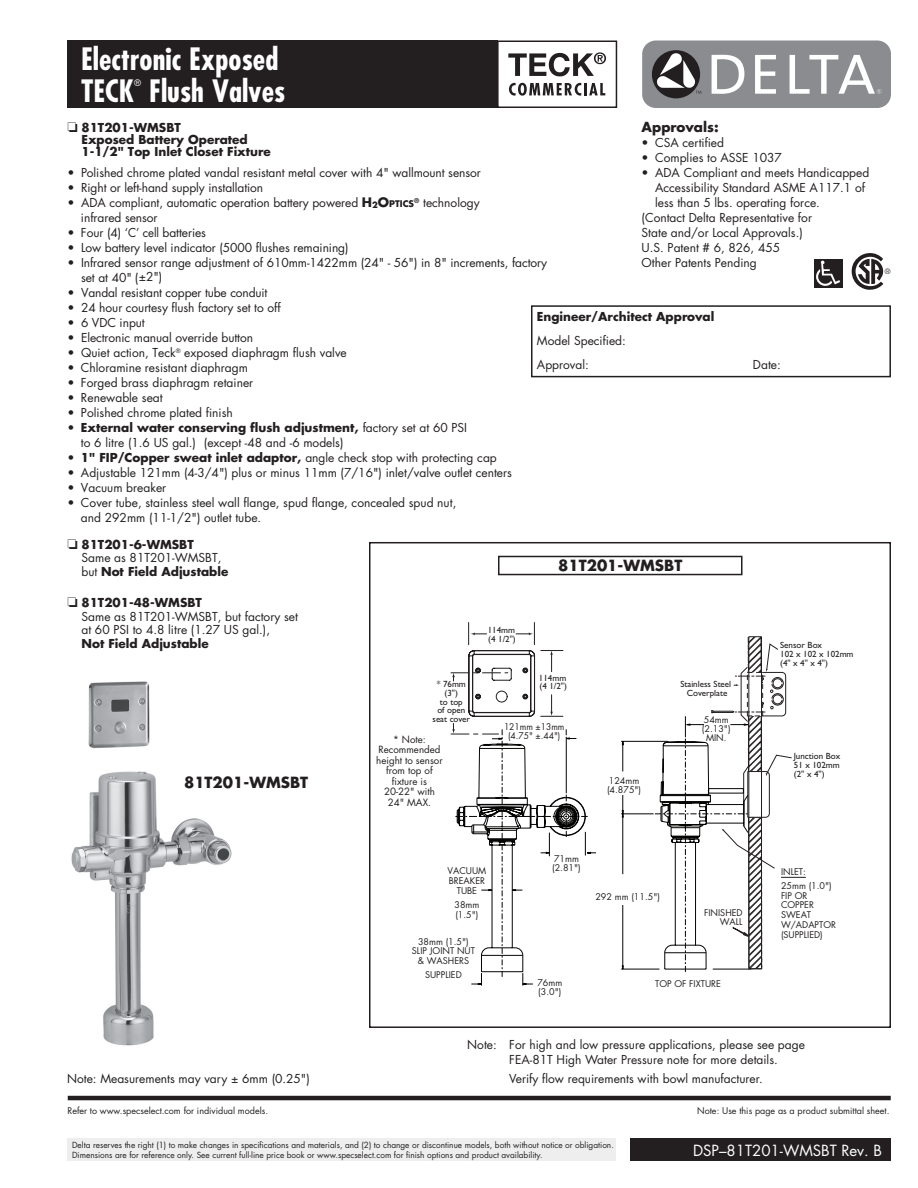
<style>
.page{position:relative;width:918px;height:1188px;background:#fff}
.page>*{position:absolute;margin:0;border:0;box-sizing:border-box;transform-origin:0 0}
.t1{font:700 condensed 30px/31.5px "Futura";color:#fff}
.t2{font:700 15px "Futura";color:#231f20}
.t3{font:15px "Futura";color:#fff}
.t4{font:700 13.5px "Futura";color:#231f20}
.t5{font:12px/15px "Futura";color:#231f20}
.t6{font:700 12px/12px "Futura";color:#231f20}
.t7{font:10.5px "Futura";color:#fff}
.t8{font:9.75px "Futura";color:#231f20}
.t9{font:9px/9.8px "Futura";color:#231f20}
.t10{font:9px/9px "Gill Sans";color:#231f20}
.t11{font:9px/9px "Futura";color:#231f20;text-align:center;scale:.95 1}
.t12{font:condensed 8.7px "Futura";color:#fff}
.t13{font:8.25px/9.8px "Futura";color:#231f20}
.t14{font:condensed 7.2px "Helvetica";color:#231f20}
.s1{font-weight:700;font-size:12.75px}
.s2{font-weight:700;font-size:8.85px}
.s3{font-weight:700}
.s4{font-weight:400}
.s5{font-size:15px}
</style>
<div class="page">
<hr style="left:68px;top:1096px;width:823px;height:4px;background:#231f20">
<div style="left:68px;top:1138px;width:548px;height:23px;background:#eeeeef"></div>
<div style="left:642px;top:41px;width:249px;height:67px;background:#8a8c8f;border-radius:14px"></div>
<div style="left:652px;top:50px;width:48px;height:48px;background:#231f20;border-radius:50%"></div>
<svg style="left:712px;top:55px;width:32px;height:39px"></svg>
<svg style="left:755px;top:55px;width:21px;height:39px"></svg>
<svg style="left:790px;top:55px;width:91px;height:39px"></svg>
<svg style="left:656px;top:53px;width:45px;height:41px"></svg>
<div style="left:497px;top:40px;width:120px;height:68px;border:2px solid #231f20"></div>
<svg style="left:508px;top:52px;width:98px;height:24px"></svg>
<svg style="left:509px;top:83px;width:96px;height:13px"></svg>
<div style="left:531px;top:305px;width:360px;height:72px;border:2px solid #231f20"></div>
<div style="left:814px;top:259px;width:29px;height:28px;background:#231f20"></div>
<svg style="left:816px;top:261px;width:24px;height:25px"></svg>
<svg style="left:852px;top:253px;width:32px;height:37px"></svg>
<div style="left:68px;top:40px;width:430px;height:68px;background:#231f20"></div>
<div style="left:498px;top:556px;width:244px;height:19px;border:2px solid #231f20"></div>
<img style="left:71px;top:681px;width:161px;height:365px">
<div style="left:183px;top:775px;width:141px;height:27px;background:#fff"></div>
<svg style="left:541px;top:650px;width:22px;height:22px"></svg>
<svg style="left:541px;top:695px;width:22px;height:22px"></svg>
<svg style="left:451px;top:622px;width:84px;height:95px"></svg>
<svg style="left:451px;top:723px;width:145px;height:263px"></svg>
<div style="left:369px;top:542px;width:522px;height:486px;border:2px solid #231f20"></div>
<div style="left:590px;top:886px;width:75px;height:18px;background:#fff"></div>
<svg style="left:621px;top:636px;width:185px;height:336px"></svg>
<div style="left:630px;top:1138px;width:261px;height:23px;background:#231f20"></div>
<h1 class="t1" style="left:81px;top:44px;width:199px">Electronic Exposed<br>Teck</h1>
<p class="t12" style="left:134px;top:78px;width:8px">®</p>
<h1 class="t1" style="left:149px;top:75px;width:138px">Flush Valves</h1>
<p class="t4" style="left:642px;top:118px;width:79px">Approvals:</p>
<p class="t5" style="left:642px;top:135px;width:84px">• CSA certified</p>
<p class="t5" style="left:642px;top:150px;width:142px">• Complies to ASSE 1037</p>
<p class="t5" style="left:642px;top:165px;width:229px">• ADA Compliant and meets Handicapped</p>
<p class="t5" style="left:655px;top:180px;width:211px">Accessibility Standard ASME A117.1 of</p>
<p class="t5" style="left:655px;top:195px;width:166px">less than 5 lbs. operating force.</p>
<p class="t5" style="left:642px;top:210px;width:172px">(Contact Delta Representative for</p>
<p class="t5" style="left:642px;top:225px;width:163px">State and/or Local Approvals.)</p>
<p class="t5" style="left:642px;top:240px;width:140px">U.S. Patent # 6, 826, 455</p>
<p class="t5" style="left:642px;top:255px;width:117px">Other Patents Pending</p>
<p class="t6" style="left:81px;top:121px;width:191px;text-indent:-14px">□ 81T201-WMSBT<br>Exposed Battery Operated<br>1-1/2" Top Inlet Closet Fixture</p>
<p class="t5" style="left:68px;top:165px;width:415px">• Polished chrome plated vandal resistant metal cover with 4" wallmount sensor</p>
<p class="t5" style="left:68px;top:180px;width:197px">• Right or left-hand supply installation</p>
<p class="t5" style="left:81px;top:195px;width:400px;text-indent:-13px">• ADA compliant, automatic operation battery powered <span class="s1">H</span><sub>2</sub><span class="s1">O</span><span class="s2">ptics</span><sup>®</sup> technology infrared sensor</p>
<p class="t5" style="left:67px;top:225px;width:140px">• Four (4) ‘C’ cell batteries</p>
<p class="t5" style="left:68px;top:240px;width:283px">• Low battery level indicator (5000 flushes remaining)</p>
<p class="t5" style="left:81px;top:255px;width:468px;text-indent:-13px">• Infrared sensor range adjustment of 610mm-1422mm (24" - 56") in 8" increments, factory set at 40" (±2")</p>
<p class="t5" style="left:68px;top:285px;width:202px">• vandal resistant copper tube conduit</p>
<p class="t5" style="left:68px;top:300px;width:215px">• 24 hour courtesy flush factory set to off</p>
<p class="t5" style="left:68px;top:315px;width:79px">• 6 VDC input</p>
<p class="t5" style="left:68px;top:330px;width:187px">• Electronic manual override button</p>
<p class="t5" style="left:68px;top:345px;width:281px">• Quiet action, Teck<sup>®</sup> exposed diaphragm flush valve</p>
<p class="t5" style="left:67px;top:360px;width:182px">• Chloramine resistant diaphragm</p>
<p class="t5" style="left:67px;top:375px;width:187px">• Forged brass diaphragm retainer</p>
<p class="t5" style="left:67px;top:390px;width:97px">• Renewable seat</p>
<p class="t5" style="left:67px;top:405px;width:167px">• Polished chrome plated finish</p>
<p class="t5" style="left:81px;top:420px;width:388px;text-indent:-14px">• <span class="s3">External water conserving flush adjustment,</span> factory set at 60 PSI to 6 litre (1.6 US gal.) (except -48 and -6 models)</p>
<p class="t5" style="left:67px;top:450px;width:431px">• <span class="s3">1" FIP/Copper sweat inlet adaptor,</span> angle check stop with protecting cap</p>
<p class="t5" style="left:67px;top:465px;width:446px">• Adjustable 121mm (4-3/4") plus or minus 11mm (7/16") inlet/valve outlet centers</p>
<p class="t5" style="left:67px;top:480px;width:100px">• Vacuum breaker</p>
<p class="t5" style="left:81px;top:495px;width:377px;text-indent:-14px">• Cover tube, stainless steel wall flange, spud flange, concealed spud nut, and 292mm (11-1/2") outlet tube.</p>
<p class="t6" style="left:81px;top:537px;width:148px;line-height:13.5px;text-indent:-14px">□ 81T201-6-WMSBT<br><span class="s4">Same as 81T201-WMSBT, but</span> Not Field Adjustable</p>
<p class="t5" style="left:81px;top:596px;width:218px;line-height:13.5px;text-indent:-14px">□ <span class="s3">81T201-48-WMSBT<br></span>Same as 81T201-WMSBT, but factory set at 60 PSI to 4.8 litre (1.27 US gal.),</p>
<p class="t6" style="left:81px;top:637px;width:129px">Not Field Adjustable</p>
<p class="t6" style="left:537px;top:310px;width:179px">Engineer/Architect Approval</p>
<p class="t5" style="left:537px;top:329px;width:90px;line-height:24px">Model Specified:<br>Approval:</p>
<p class="t5" style="left:753px;top:357px;width:29px">Date:</p>
<p class="t2" style="left:558px;top:556px;width:126px">81T201-WMSBT</p>
<p class="t10" style="left:488px;top:626px;width:30px;line-height:8.4px">114mm (4 1/2")</p>
<p class="t10" style="left:780px;top:640px;width:75px">Sensor Box<br>102 x 102 x 102mm (4" x 4" x 4")</p>
<p class="t2" style="left:184px;top:773px;width:126px">81T201-WMSBT</p>
<p class="t10" style="left:433px;top:680px;width:39px;line-height:8.6px;text-align:center">* 76mm (3")<br>to top<br>of open seat cover</p>
<p class="t8" style="left:393px;top:733px;width:34px">* Note:</p>
<p class="t8" style="left:379px;top:743px;width:63px">Recommended</p>
<p class="t8" style="left:376px;top:754px;width:68px">height to sensor</p>
<p class="t8" style="left:386px;top:764px;width:48px">from top of</p>
<p class="t8" style="left:392px;top:775px;width:37px">fixture is</p>
<p class="t8" style="left:384px;top:785px;width:52px">20-22" with</p>
<p class="t8" style="left:388px;top:796px;width:28px">24" max</p>
<p class="t8" style="left:428px;top:796px;width:5px">.</p>
<p class="t10" style="left:539px;top:674px;width:30px;line-height:8.4px">114mm (4 1/2")</p>
<p class="t11" style="left:504px;top:723px;width:65px">121mm ±13mm (4.75" ±.44")</p>
<p class="t9" style="left:607px;top:776px;width:36px;line-height:9px">124mm (4.875")</p>
<p class="t10" style="left:680px;top:679px;width:52px;text-align:center">Stainless Steel<br>Coverplate</p>
<p class="t9" style="left:704px;top:715px;width:26px">54mm</p>
<p class="t9" style="left:702px;top:724px;width:30px">(2.13")</p>
<p class="t9" style="left:706px;top:733px;width:7px">min</p>
<p class="t9" style="left:724px;top:733px;width:4px">.</p>
<p class="t10" style="left:794px;top:751px;width:48px;text-align:justify">Junction Box 51 x 102mm (2" x 4")</p>
<p class="t14" style="left:885px;top:266px;width:7px">®</p>
<p class="t5" style="left:67px;top:1072px;width:244px">Note: Measurements may vary ± 6mm (0.25")</p>
<p class="t9" style="left:448px;top:866px;width:40px;text-align:center">VACUUM<br>BREAKER<br>TUBE</p>
<p class="t9" style="left:454px;top:900px;width:26px">38mm (1.5")</p>
<p class="t9" style="left:412px;top:937px;width:64px;text-align:center">38mm (1.5")<br>SLIP JOINT NUT &amp; WASHERS</p>
<p class="t9" style="left:425px;top:970px;width:38px">SUPPLIED</p>
<p class="t9" style="left:552px;top:854px;width:30px;line-height:9px">71mm (2.81")</p>
<p class="t9" style="left:595px;top:891px;width:66px">292 mm (11.5")</p>
<p class="t9" style="left:704px;top:908px;width:40px;line-height:9px;text-align:right">FINISHED<br>WALL</p>
<p class="t9" style="left:537px;top:978px;width:26px;line-height:9px">76mm (3.0")</p>
<p class="t9" style="left:655px;top:979px;width:7px">top</p>
<p class="t9" style="left:674px;top:979px;width:21px">of fixture</p>
<p class="t9" style="left:781px;top:864px;width:52px;line-height:14.2px">INLET:<br>25mm (1.0")</p>
<p class="t9" style="left:781px;top:891px;width:57px">FIP OR<br>COPPER<br>SWEAT<br>W/ADAPTOR (SUPPLIED)</p>
<p class="t5" style="left:509px;top:1037px;width:297px;text-indent:-42px">Note: For high and low pressure applications, please see page<br>FEA-81T High Water Pressure note for more details.</p>
<p class="t5" style="left:509px;top:1072px;width:255px">Verify flow requirements with bowl manufacturer.</p>
<p class="t9" style="left:68px;top:1106px;width:202px">Refer to www.specselect.com for individual models.</p>
<p class="t9" style="left:697px;top:1106px;width:194px">Note: Use this page as a product submittal sheet.</p>
<p class="t13" style="left:72px;top:1140px;width:543px">Delta reserves the right (1) to make changes in specifications and materials, and (2) to change or discontinue models, both without notice or obligation.<br>Dimensions are for reference only. See current full-line price book or www.specselect.com for finish options and product availability.</p>
<p class="t3" style="left:693px;top:1140px;width:190px">DSP–81T201-WMSBT Rev. B</p>
<p class="t7" style="left:644px;top:1145px;width:236px">DSP–81T201-WMSBT Rev. B <span class="s5">Page 4.C.69</span></p>
</div>
